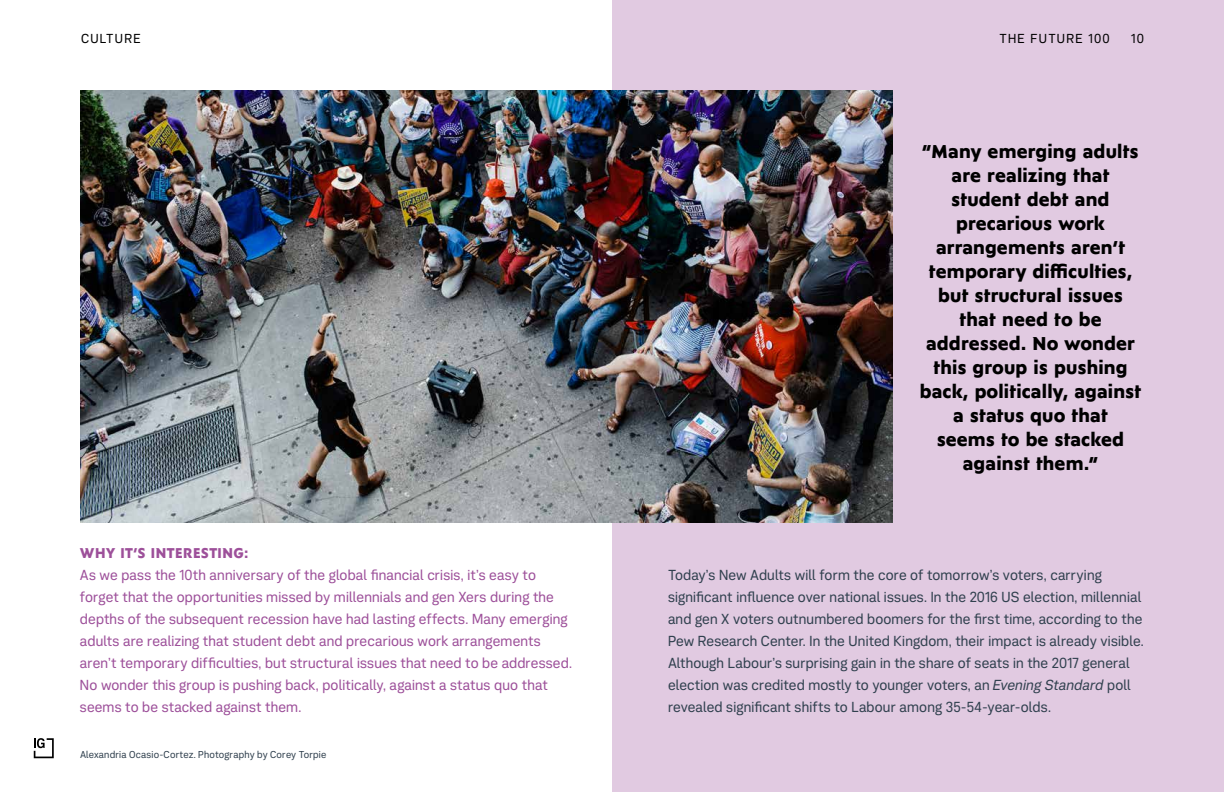
<style>
.page{position:relative;width:1224px;height:792px;background:#fff}
.page>*{position:absolute;margin:0;border:0;box-sizing:border-box;transform-origin:0 0}
.t1{font:800 19px/24px "Ysans Std";letter-spacing:-.015em;color:#000;text-align:center}
.t2{font:14.5px/22px "Thompson Modern";letter-spacing:.01em;color:#31414f}
.t3{font:14.5px/22px "Thompson Modern";letter-spacing:.01em;color:#9d509a}
.t4{font:800 14.5px "Ysans Std";color:#9d509a}
.t5{font:13px "Thompson Modern";letter-spacing:.1em;color:#000}
.t6{font:10px "Thompson Modern";letter-spacing:.02em;color:#31414f}
.s1{font-style:italic}
</style>
<div class="page">
<div style="left:612px;top:0;width:612px;height:792px;background:#e1cae1"></div>
<img style="left:80px;top:90px;width:813px;height:433px">
<svg style="left:34px;top:738px;width:20px;height:20px"></svg>
<p class="t5" style="left:81px;top:31px;width:61px">CULTURE</p>
<p class="t4" style="left:80px;top:545px;width:170px">WHY IT’S INTERESTING:</p>
<p class="t3" style="left:80px;top:564px;width:493px">As we pass the 10th anniversary of the global financial crisis, it’s easy to forget that the opportunities missed by millennials and gen Xers during the depths of the subsequent recession have had lasting effects. Many emerging adults are realizing that student debt and precarious work arrangements aren’t temporary difficulties, but structural issues that need to be addressed.<br>No wonder this group is pushing back, politically, against a status quo that seems to be stacked against them.</p>
<p class="t6" style="left:80px;top:749px;width:248px">Alexandria Ocasio-Cortez. Photography by Corey Torpie</p>
<p class="t5" style="left:999px;top:31px;width:112px">THE FUTURE 100</p>
<p class="t5" style="left:1131px;top:31px;width:14px">10</p>
<p class="t1" style="left:919px;top:139px;width:224px">“Many emerging adults are realizing that student debt and precarious work arrangements aren’t temporary difficulties, but structural issues that need to be addressed. No wonder this group is pushing back, politically, against a status quo that<br>seems to be stacked against them.”</p>
<p class="t2" style="left:668px;top:564px;width:477px">Today’s New Adults will form the core of tomorrow’s voters, carrying significant influence over national issues. In the 2016 US election, millennial and gen X voters outnumbered boomers for the first time, according to the Pew Research Center. In the United Kingdom, their impact is already visible.<br>Although Labour’s surprising gain in the share of seats in the 2017 general election was credited mostly to younger voters, an <span class="s1">Evening Standard</span> poll revealed significant shifts to Labour among 35-54-year-olds.</p>
</div>
